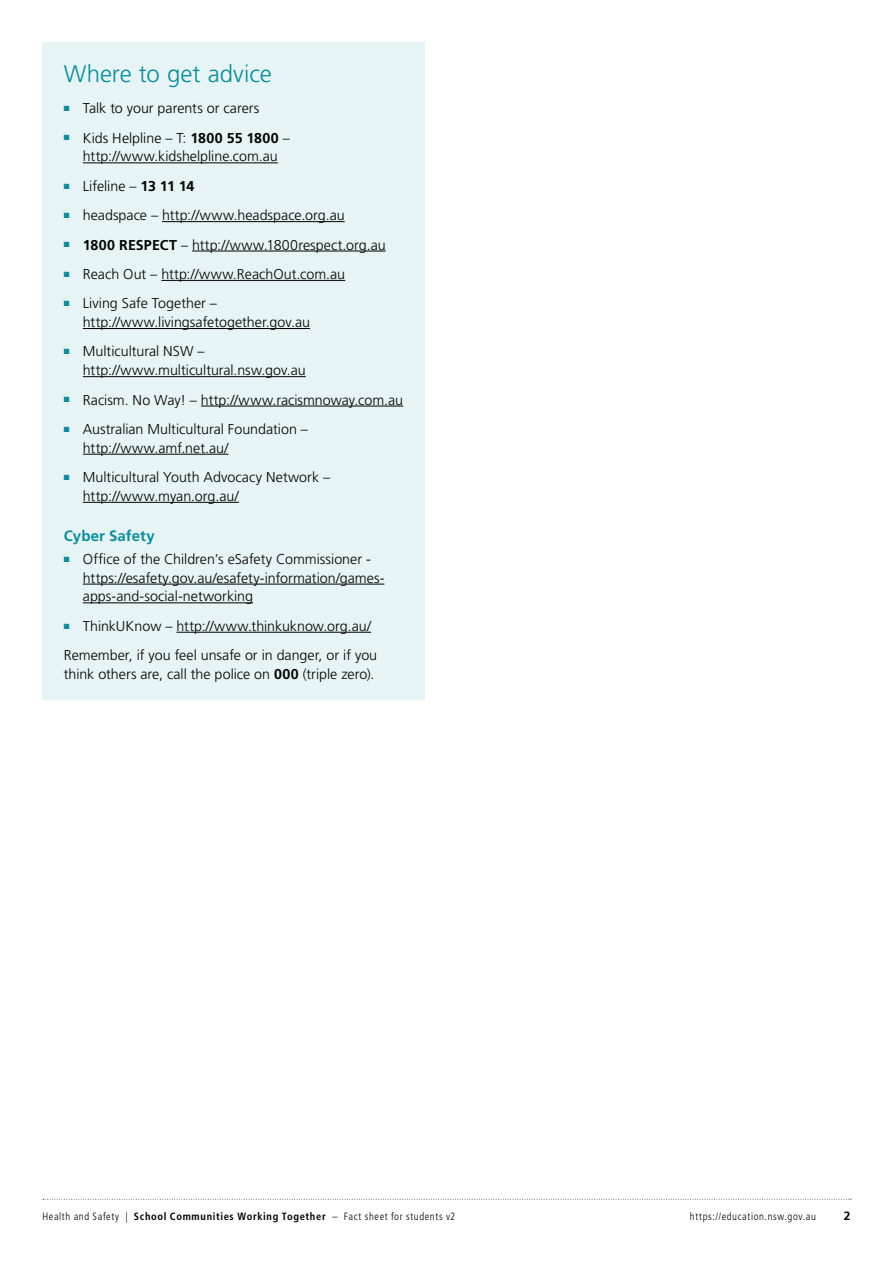
<style>
.page{position:relative;width:893px;height:1263px;background:#fff}
.page>*{position:absolute;margin:0;border:0;box-sizing:border-box;transform-origin:0 0}
.Body_copy_title{font:300 24px "Frutiger LT Std";color:#068d9d}
.Body_copy_sub_headin{font:700 15px "Frutiger LT Std";letter-spacing:.005em;color:#068d9d}
.Body_copy{font:300 14.25px/18.8px "Frutiger LT Std";color:#000}
.t1{font:700 12px "Frutiger LT Std";color:#000}
.t2{font:300 condensed 10.5px "Frutiger LT Std";letter-spacing:.055em;color:#000}
.s1{font-weight:700}
</style>
<div class="page">
<svg style="left:43px;top:1199px;width:808px;height:1px"></svg>
<div style="left:42px;top:43px;width:383px;height:657px;background:#e6f4f5"></div>
<hr style="left:83px;top:162px;width:195px;height:1px;background:#000">
<hr style="left:162px;top:221px;width:183px;height:1px;background:#000">
<hr style="left:192px;top:251px;width:194px;height:1px;background:#000">
<hr style="left:161px;top:280px;width:184px;height:1px;background:#000">
<hr style="left:83px;top:328px;width:227px;height:1px;background:#000">
<hr style="left:83px;top:376px;width:223px;height:1px;background:#000">
<hr style="left:201px;top:406px;width:202px;height:1px;background:#000">
<hr style="left:83px;top:454px;width:145px;height:1px;background:#000">
<hr style="left:83px;top:502px;width:156px;height:1px;background:#000">
<hr style="left:83px;top:584px;width:301px;height:1px;background:#000">
<hr style="left:83px;top:602px;width:170px;height:1px;background:#000">
<hr style="left:177px;top:632px;width:194px;height:1px;background:#000">
<h3 class="Body_copy_title" style="left:64px;top:60px;width:210px">Where to get advice</h3>
<p class="Body_copy" style="left:64px;top:99px;width:197px"><sup>■</sup> Talk to your parents or carers</p>
<p class="Body_copy" style="left:64px;top:129px;width:228px;text-align:center"><sup>■</sup> Kids Helpline – T: <span class="s1">1800 55 1800</span> – http://www.kidshelpline.com.au</p>
<p class="Body_copy" style="left:64px;top:177px;width:132px"><sup>■</sup> Lifeline – <span class="s1">13 11 14</span></p>
<p class="Body_copy" style="left:64px;top:206px;width:282px"><sup>■</sup> headspace – http://www.headspace.org.au</p>
<p class="Body_copy" style="left:64px;top:235px;width:324px"><sup>■</sup> <span class="s1">1800 RESPECT</span> – http://www.1800respect.org.au</p>
<p class="Body_copy" style="left:64px;top:265px;width:283px"><sup>■</sup> Reach Out – http://www.ReachOut.com.au</p>
<p class="Body_copy" style="left:83px;top:294px;width:229px;text-indent:-19px"><sup>■</sup> Living Safe Together – http://www.livingsafetogether.gov.au</p>
<p class="Body_copy" style="left:83px;top:342px;width:224px;text-indent:-19px"><sup>■</sup> Multicultural NSW – http://www.multicultural.nsw.gov.au</p>
<p class="Body_copy" style="left:64px;top:390px;width:341px"><sup>■</sup> Racism. No Way! – http://www.racismnoway.com.au</p>
<p class="Body_copy" style="left:83px;top:420px;width:227px;text-indent:-19px"><sup>■</sup> Australian Multicultural Foundation – http://www.amf.net.au/</p>
<p class="Body_copy" style="left:83px;top:468px;width:249px;text-indent:-19px"><sup>■</sup> Multicultural Youth Advocacy Network – http://www.myan.org.au/</p>
<h4 class="Body_copy_sub_headin" style="left:64px;top:527px;width:93px">Cyber Safety</h4>
<p class="Body_copy" style="left:83px;top:550px;width:303px;text-indent:-19px"><sup>■</sup> Office of the Children’s eSafety Commissioner - https://esafety.gov.au/esafety-information/games&shy;apps-and-social-networking</p>
<p class="Body_copy" style="left:64px;top:617px;width:309px"><sup>■</sup> ThinkUKnow – http://www.thinkuknow.org.au/</p>
<p class="Body_copy" style="left:64px;top:646px;width:315px">Remember, if you feel unsafe or in danger, or if you think others are, call the police on <span class="s1">000</span> (triple zero).</p>
<p class="t2" style="left:43px;top:1211px;width:414px">Health and Safety | <span class="s1">School Communities Working Together</span> – Fact sheet for students v2</p>
<p class="t2" style="left:690px;top:1211px;width:128px">https://education.nsw.gov.au</p>
<p class="t1" style="left:844px;top:1209px;width:8px">2</p>
</div>
